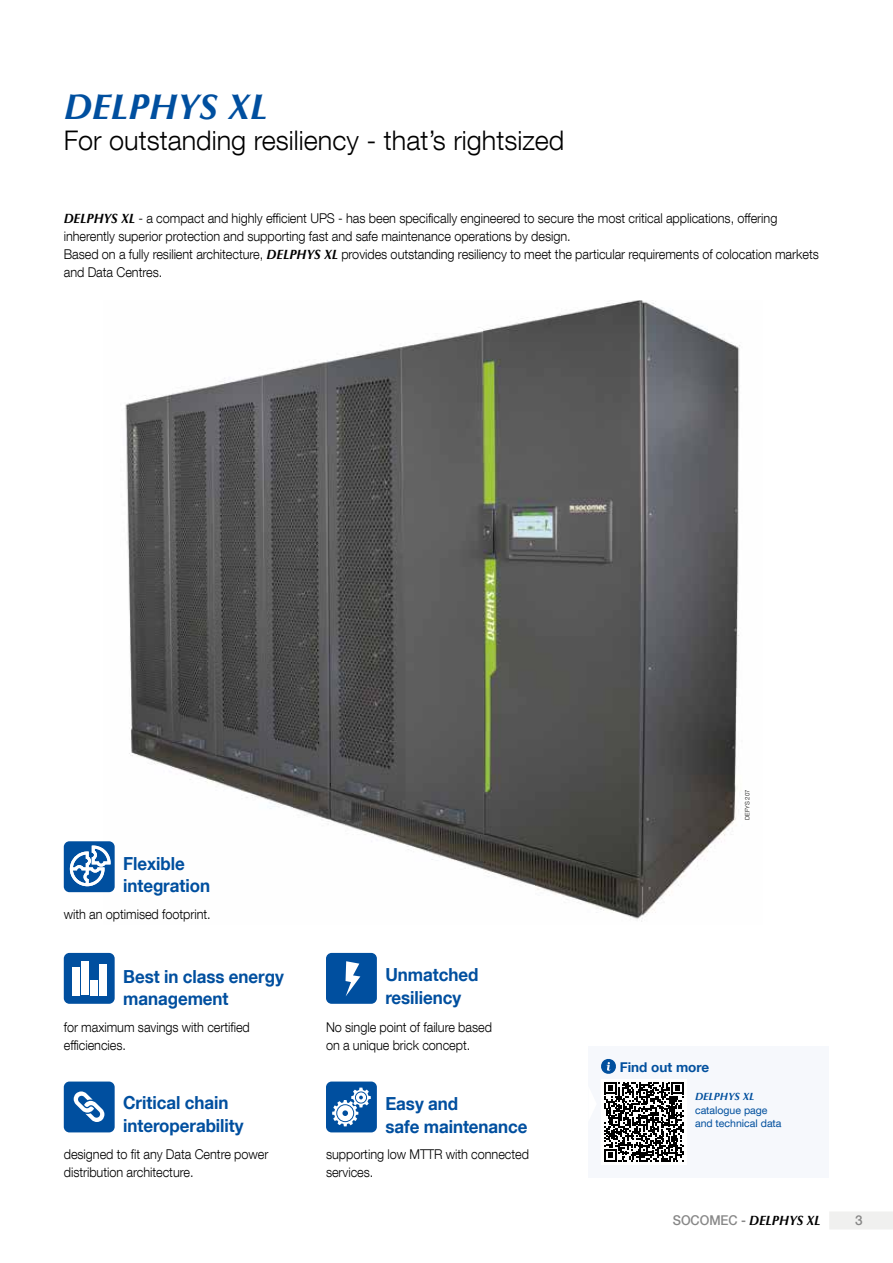
<style>
.page{position:relative;width:893px;height:1263px;background:#fff}
.page>*{position:absolute;margin:0;border:0;box-sizing:border-box;transform-origin:0 0}
.t1{font:italic 700 36px "Optima LT";color:#004f9f}
.t2{font:300 27px "Helvetica Neue LT Com";color:#000}
.t3{font:700 18px/22.5px "Helvetica Neue LT Com";letter-spacing:-.005em;color:#004f9f;scale:.94 1}
.t4{font:300 13.5px/18px "Helvetica Neue LT Com";letter-spacing:-.005em;color:#000;scale:.94 1}
.t5{font:italic 700 13.5px "Optima LT Std";letter-spacing:-.005em;color:#000;scale:.94 1}
.t6{font:700 13.5px "Helvetica Neue LT Com";color:#02509e}
.t7{font:500 13.5px "Helvetica Neue LT Com";color:#878787}
.t8{font:10.5px/13.5px "Helvetica Neue LT Com";color:#02509e}
.t9{font:italic 700 10.5px "Optima LT Std";color:#02509e}
.t10{font:300 6px "Helvetica Neue LT Com";color:#000}
.s1{font-family:"Optima LT Std";font-weight:700;font-style:italic}
.s2{font-family:"Helvetica Neue LT Com";font-weight:500;font-style:normal;color:#878787}
</style>
<div class="page">
<div style="left:829px;top:1211px;width:64px;height:18px;background:#f0f0ef"></div>
<img style="left:103px;top:300px;width:637px;height:622px">
<div style="left:64px;top:841px;width:51px;height:51px;background:#004f9f;border-radius:6px"></div>
<svg style="left:70px;top:845px;width:41px;height:41px"></svg>
<div style="left:326px;top:953px;width:51px;height:51px;background:#004f9f;border-radius:6px"></div>
<svg style="left:346px;top:961px;width:14px;height:35px"></svg>
<div style="left:64px;top:953px;width:51px;height:51px;background:#004f9f;border-radius:6px"></div>
<div style="left:72px;top:967px;width:7px;height:28px;background:#fff"></div>
<div style="left:81px;top:961px;width:8px;height:34px;background:#fff"></div>
<div style="left:90px;top:980px;width:8px;height:15px;background:#fff"></div>
<div style="left:100px;top:964px;width:7px;height:31px;background:#fff"></div>
<div style="left:326px;top:1081px;width:51px;height:51px;background:#004f9f;border-radius:6px"></div>
<svg style="left:332px;top:1087px;width:39px;height:39px"></svg>
<div style="left:64px;top:1081px;width:51px;height:51px;background:#004f9f;border-radius:6px"></div>
<svg style="left:74px;top:1091px;width:30px;height:31px"></svg>
<div style="left:588px;top:1046px;width:241px;height:132px;background:#f6f8fc"></div>
<svg style="left:601px;top:1059px;width:15px;height:15px"></svg>
<div style="left:601px;top:1079px;width:85px;height:85px;background:#fff"></div>
<svg style="left:604px;top:1082px;width:80px;height:79px"></svg>
<h1 class="t1" style="left:64px;top:85px;width:206px">DELPHYS XL</h1>
<h2 class="t2" style="left:64px;top:124px;width:502px">For outstanding resiliency - that’s rightsized</h2>
<p class="t4" style="left:64px;top:208px;width:805px"><span class="s1">DELPHYS XL</span> - a compact and highly efficient UPS - has been specifically engineered to secure the most critical applications, offering inherently superior protection and supporting fast and safe maintenance operations by design.<br>Based on a fully resilient architecture, <span class="s1">DELPHYS XL</span> provides outstanding resiliency to meet the particular requirements of colocation markets and Data Centres.</p>
<h3 class="t3" style="left:123px;top:852px;width:94px">Flexible integration</h3>
<p class="t4" style="left:64px;top:905px;width:158px">with an optimised footprint.</p>
<h3 class="t3" style="left:123px;top:964px;width:172px">Best in class energy management</h3>
<p class="t4" style="left:64px;top:1017px;width:199px">for maximum savings with certified efficiencies.</p>
<h3 class="t3" style="left:123px;top:1091px;width:130px">Critical chain interoperability</h3>
<p class="t4" style="left:64px;top:1145px;width:219px">designed to fit any Data Centre power distribution architecture.</p>
<h3 class="t3" style="left:385px;top:963px;width:100px">Unmatched resiliency</h3>
<p class="t4" style="left:326px;top:1017px;width:178px">No single point of failure based on a unique brick concept.</p>
<h3 class="t3" style="left:385px;top:1092px;width:153px">Easy and<br>safe maintenance</h3>
<p class="t4" style="left:326px;top:1145px;width:217px">supporting low MTTR with connected services.</p>
<p class="t10" style="left:744px;top:820px;width:32px;rotate:-90deg">DEFYS 207</p>
<p class="t6" style="left:620px;top:1058px;width:91px">Find out more</p>
<p class="t9" style="left:695px;top:1090px;width:61px">DELPHYS XL</p>
<p class="t8" style="left:695px;top:1103px;width:88px">catalogue page and technical data</p>
<p class="t5" style="left:673px;top:1213px;width:159px"><span class="s2">SOCOMEC -</span> DELPHYS XL</p>
<p class="t7" style="left:855px;top:1212px;width:9px">3</p>
</div>
